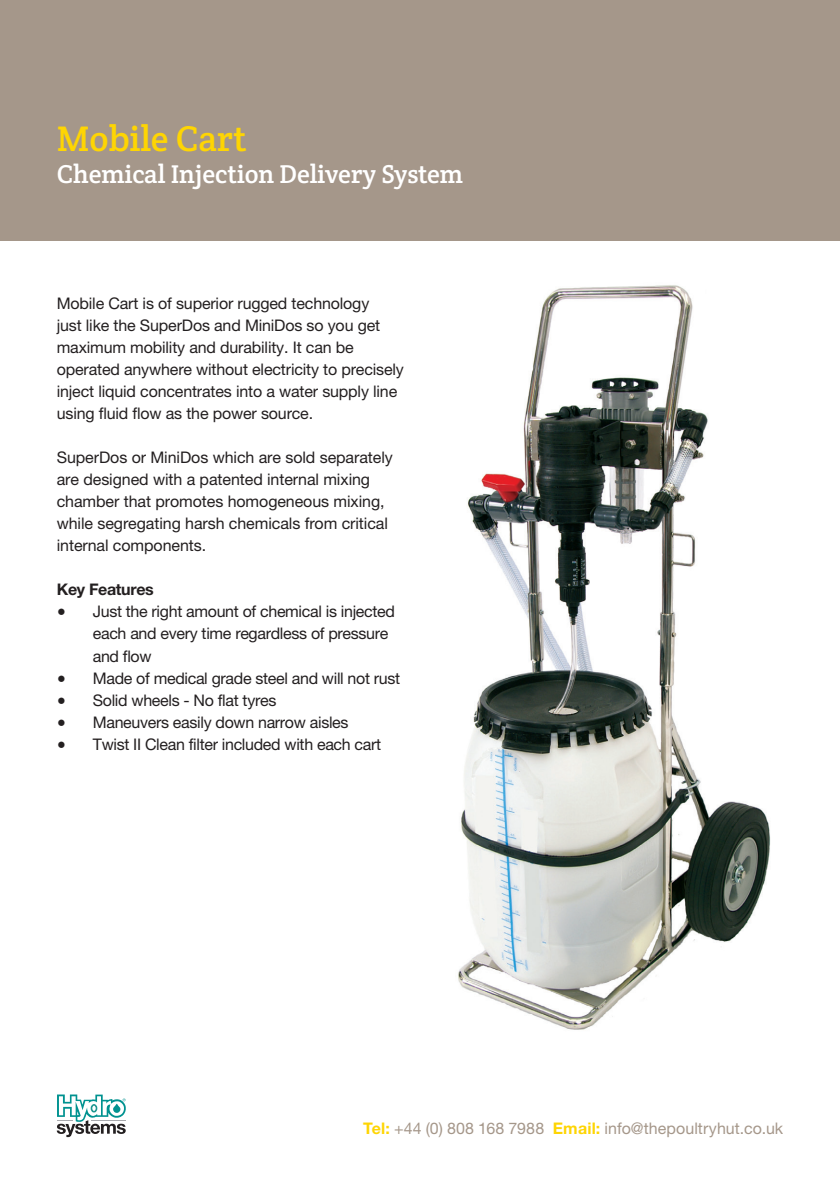
<style>
.page{position:relative;width:840px;height:1191px;background:#fff}
.page>*{position:absolute;margin:0;border:0;box-sizing:border-box;transform-origin:0 0}
.t1{font:36px "Crete Round";color:#fed503}
.t2{font:26px "Crete Round";color:#fff}
.t3{font:16px/22px "Helvetica Neue";letter-spacing:-.01em;color:#231f20}
.t4{font:16px "Helvetica Neue";letter-spacing:.005em;color:#a5978a}
.t5{font:700 16px "Helvetica Neue";letter-spacing:-.02em;color:#231f20}
.s1{font-family:"Minion Pro";font-size:24px}
.s2{font-weight:700;color:#fed503}
</style>
<div class="page">
<img style="left:434px;top:240px;width:348px;height:790px">
<div style="left:0;top:0;width:839px;height:240px;background:#a5978a"></div>
<svg style="left:57px;top:1094px;width:69px;height:43px"></svg>
<p class="t1" style="left:57px;top:115px;width:191px">Mobile Cart</p>
<p class="t2" style="left:57px;top:157px;width:407px">Chemical Injection Delivery System</p>
<p class="t3" style="left:57px;top:292px;width:348px">Mobile Cart is of superior rugged technology<br>just like the SuperDos and MiniDos so you get maximum mobility and durability. It can be operated anywhere without electricity to precisely inject liquid concentrates into a water supply line using fluid flow as the power source.</p>
<p class="t3" style="left:57px;top:446px;width:337px">SuperDos or MiniDos which are sold separately are designed with a patented internal mixing chamber that promotes homogeneous mixing, while segregating harsh chemicals from critical internal components.</p>
<p class="t5" style="left:57px;top:580px;width:98px">Key Features</p>
<p class="t3" style="left:93px;top:600px;width:303px;text-indent:-36px"><span class="s1">•</span> Just the right amount of chemical is injected each and every time regardless of pressure and flow</p>
<p class="t3" style="left:57px;top:666px;width:345px"><span class="s1">•</span> Made of medical grade steel and will not rust</p>
<p class="t3" style="left:57px;top:688px;width:221px"><span class="s1">•</span> Solid wheels - No flat tyres</p>
<p class="t3" style="left:57px;top:710px;width:293px"><span class="s1">•</span> Maneuvers easily down narrow aisles</p>
<p class="t3" style="left:57px;top:732px;width:326px"><span class="s1">•</span> Twist II Clean filter included with each cart</p>
<p class="t4" style="left:363px;top:1119px;width:421px"><span class="s2">Tel:</span> +44 (0) 808 168 7988 <span class="s2">Email:</span> info@thepoultryhut.co.uk</p>
</div>
